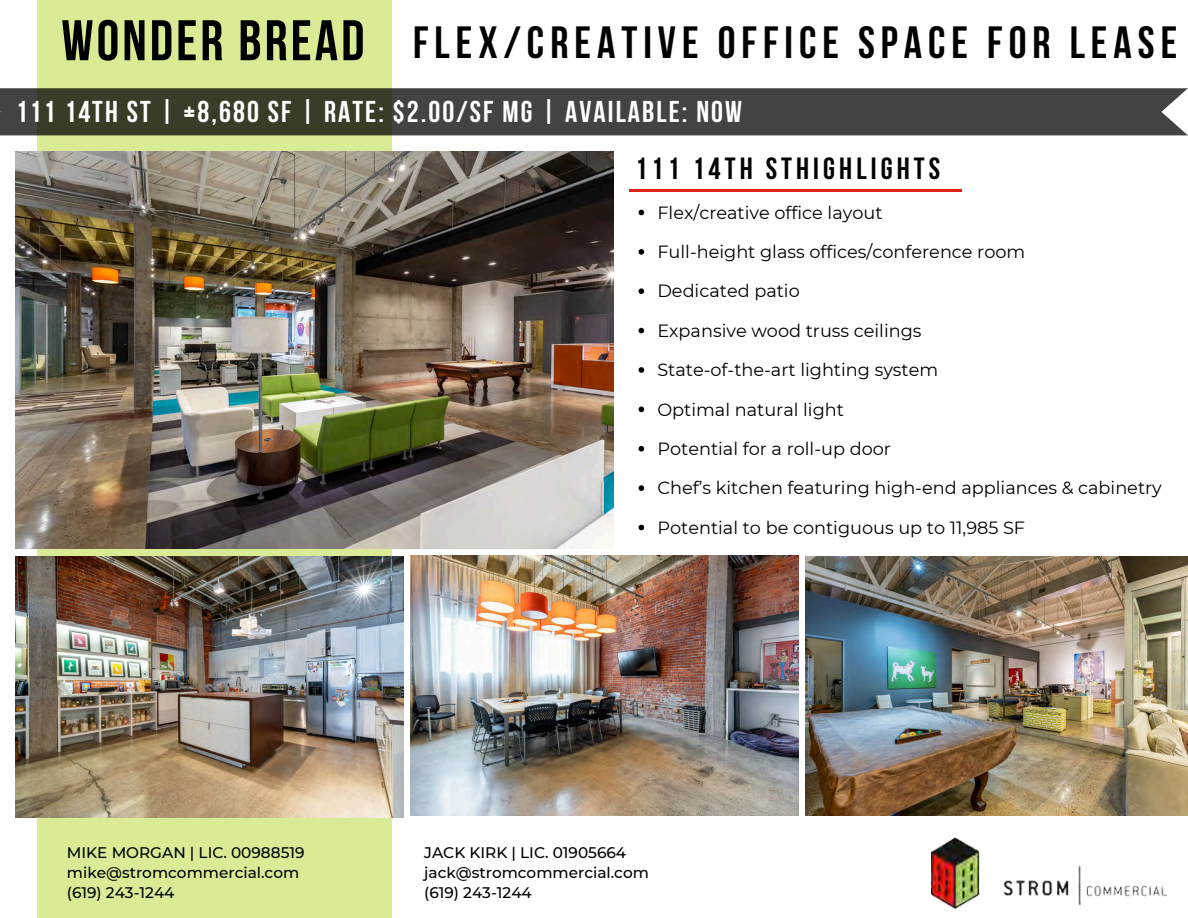
<style>
.page{position:relative;width:1188px;height:918px;background:#fff}
.page>*{position:absolute;margin:0;border:0;box-sizing:border-box;transform-origin:0 0}
.t1{font:57.15px "Bebas Neue Cyrillic";letter-spacing:.055em;color:#000}
.t2{font:700 45px "Bebas Neue";letter-spacing:.135em;color:#000}
.t3{font:700 30.6px "Bebas Neue";letter-spacing:.135em;color:#000}
.t4{font:700 30px "Bebas Neue";letter-spacing:.07em;color:#fff}
.t5{font:17.7px "Montserrat";color:#000}
.t6{font:500 15.3px/20.2px "Montserrat";color:#000}
</style>
<div class="page">
<div style="left:37px;top:0;width:355px;height:918px;background:#daeb96"></div>
<img style="left:16px;top:557px;width:387px;height:260px">
<svg style="left:0;top:88px;width:1188px;height:47px;background:#43443d"></svg>
<svg style="left:639px;top:210px;width:5px;height:5px"></svg>
<svg style="left:639px;top:249px;width:5px;height:6px"></svg>
<svg style="left:639px;top:288px;width:5px;height:6px"></svg>
<svg style="left:639px;top:328px;width:5px;height:5px"></svg>
<svg style="left:639px;top:367px;width:5px;height:6px"></svg>
<svg style="left:639px;top:407px;width:5px;height:5px"></svg>
<svg style="left:639px;top:446px;width:5px;height:6px"></svg>
<svg style="left:639px;top:485px;width:5px;height:6px"></svg>
<svg style="left:639px;top:525px;width:5px;height:5px"></svg>
<img style="left:16px;top:151px;width:597px;height:397px">
<img style="left:806px;top:557px;width:382px;height:259px">
<img style="left:410px;top:556px;width:389px;height:260px">
<hr style="left:629px;top:189px;width:333px;height:3px;background:#df2117">
<img style="left:931px;top:838px;width:236px;height:71px">
<p class="t1" style="left:61px;top:17px;width:305px">WONDER BREAD</p>
<p class="t2" style="left:413px;top:24px;width:766px">FLEX/CREATIVE OFFICE SPACE FOR LEASE</p>
<h1 class="t4" style="left:16px;top:99px;width:728px">111 14TH ST | ±8,680 SF | RATE: $2.00/SF MG | AVAILABLE: NOW</h1>
<h2 class="t3" style="left:635px;top:156px;width:307px">111 14TH STHIGHLIGHTS</h2>
<h3 class="t5" style="left:657px;top:202px;width:227px">Flex/creative office layout</h3>
<h3 class="t5" style="left:657px;top:241px;width:369px">Full-height glass offices/conference room</h3>
<p class="t5" style="left:657px;top:280px;width:144px">Dedicated patio</p>
<p class="t5" style="left:657px;top:320px;width:266px">Expansive wood truss ceilings</p>
<p class="t5" style="left:657px;top:359px;width:282px">State-of-the-art lighting system</p>
<p class="t5" style="left:657px;top:398px;width:188px">Optimal natural light</p>
<p class="t5" style="left:657px;top:438px;width:235px">Potential for a roll-up door</p>
<p class="t5" style="left:657px;top:477px;width:506px">Chef’s kitchen featuring high-end appliances &amp; cabinetry</p>
<p class="t5" style="left:657px;top:517px;width:369px">Potential to be contiguous up to 11,985 SF</p>
<p class="t6" style="left:67px;top:842px;width:239px">MIKE MORGAN | LIC. 00988519 mike@stromcommercial.com</p>
<p class="t6" style="left:67px;top:883px;width:109px">(619) 243-1244</p>
<p class="t6" style="left:424px;top:842px;width:203px">JACK KIRK | LIC. 01905664</p>
<p class="t6" style="left:424px;top:862px;width:226px">jack@stromcommercial.com</p>
<p class="t6" style="left:424px;top:883px;width:109px">(619) 243-1244</p>
</div>
